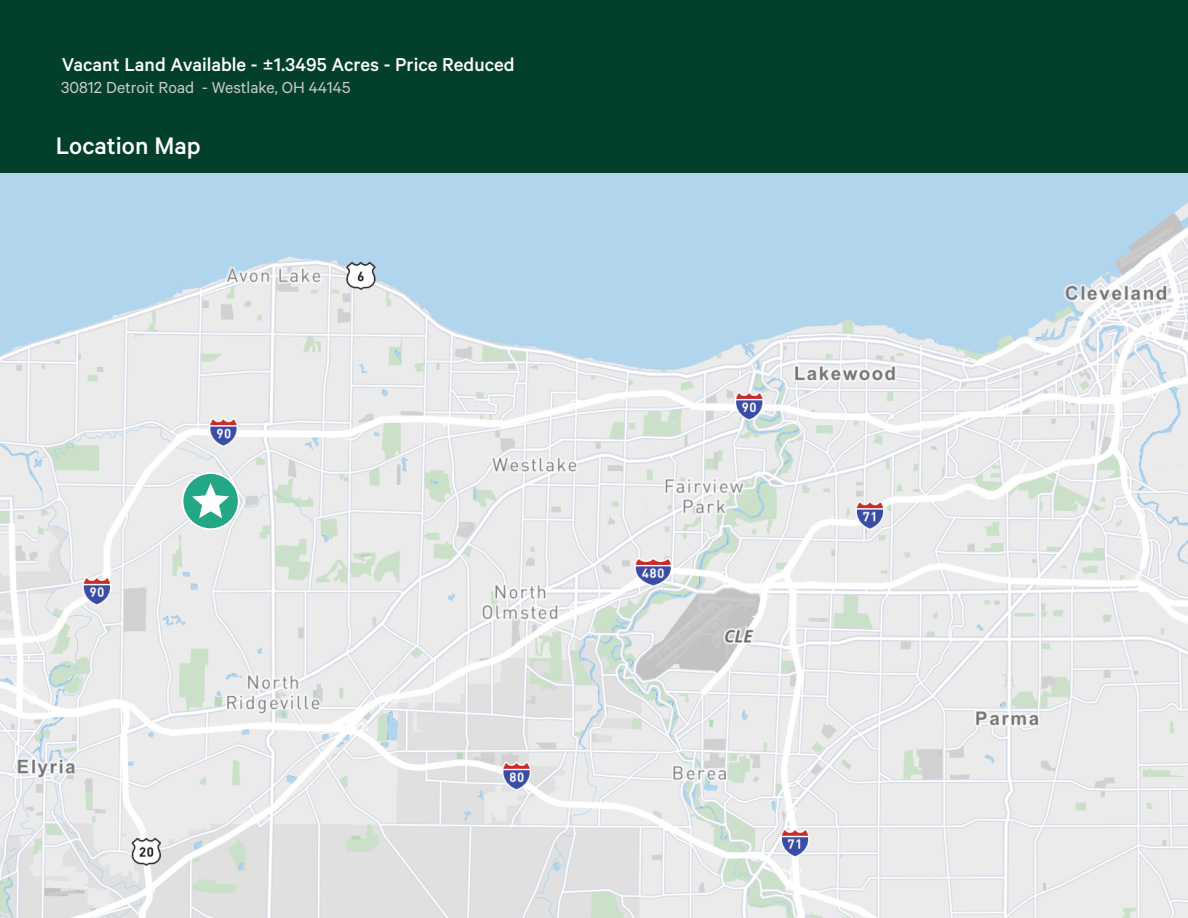
<style>
.page{position:relative;width:1188px;height:918px;background:#023f2c}
.page>*{position:absolute;margin:0;border:0;box-sizing:border-box;transform-origin:0 0}
.Subheading_Small{font:500 27px "Calibre";color:#fff}
.t1{font:500 21px "Calibre";color:#fff}
.t2{font:18px "Calibre";color:#cbccca}
</style>
<div class="page">
<img style="left:0;top:174px;width:1188px;height:744px">
<svg style="left:182px;top:472px;width:57px;height:58px"></svg>
<div style="left:183px;top:474px;width:55px;height:54px;background:#24a787;border-radius:50%"></div>
<svg style="left:192px;top:483px;width:37px;height:35px"></svg>
<p class="t1" style="left:62px;top:52px;width:454px">Vacant Land Available - ±1.3495 Acres - Price Reduced</p>
<p class="t2" style="left:61px;top:77px;width:291px">30812 Detroit Road - Westlake, OH 44145</p>
<p class="Subheading_Small" style="left:56px;top:129px;width:146px">Location Map</p>
</div>
